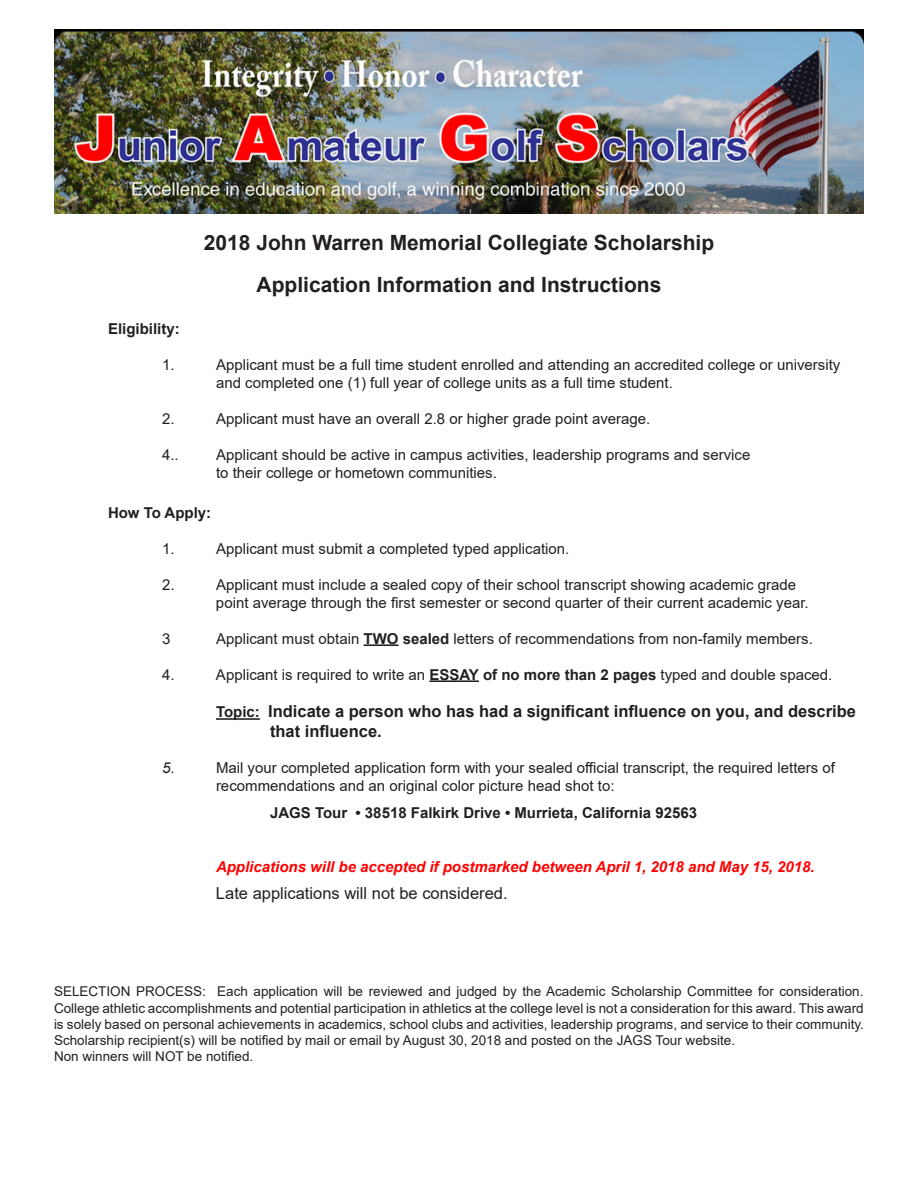
<style>
.page{position:relative;width:918px;height:1188px;background:#fff}
.page>*{position:absolute;margin:0;border:0;box-sizing:border-box;transform-origin:0 0}
.t1{font:700 21px "Arial";color:#231f20}
.t2{font:700 16.5px/19.8px "Arial";color:#231f20}
.t3{font:16.5px "Arial";color:#231f20}
.t4{font:15px "Arial";color:#231f20}
.t5{font:700 15px "Arial";color:#231f20}
.t6{font:italic 700 15px "Arial";color:#f00}
.t7{font:italic 15px "Arial";color:#231f20}
.t8{font:13.5px/16.2px "Arial";color:#231f20;text-align:justify}
.s1{font-weight:700}
.s2{font-size:15px}
.s3{font-style:normal}
</style>
<div class="page">
<hr style="left:364px;top:644px;width:35px;height:2px;background:#231f20">
<hr style="left:429px;top:680px;width:50px;height:2px;background:#231f20">
<hr style="left:216px;top:718px;width:44px;height:2px;background:#231f20">
<img style="left:54px;top:30px;width:810px;height:184px">
<p class="t1" style="left:204px;top:228px;width:512px">2018 John Warren Memorial Collegiate Scholarship</p>
<p class="t1" style="left:257px;top:270px;width:406px">Application Information and Instructions</p>
<p class="t5" style="left:108px;top:318px;width:73px">Eligibility:</p>
<p class="t4" style="left:162px;top:354px;width:14px">1.</p>
<p class="t4" style="left:216px;top:354px;width:626px">Applicant must be a full time student enrolled and attending an accredited college or university</p>
<p class="t4" style="left:216px;top:372px;width:458px">and completed one (1) full year of college units as a full time student.</p>
<p class="t4" style="left:162px;top:408px;width:14px">2.</p>
<p class="t4" style="left:216px;top:408px;width:436px">Applicant must have an overall 2.8 or higher grade point average.</p>
<p class="t4" style="left:162px;top:444px;width:18px">4..</p>
<p class="t4" style="left:216px;top:444px;width:536px">Applicant should be active in campus activities, leadership programs and service</p>
<p class="t4" style="left:216px;top:462px;width:282px">to their college or hometown communities.</p>
<p class="t5" style="left:108px;top:502px;width:105px">How To Apply:</p>
<p class="t4" style="left:162px;top:538px;width:14px">1.</p>
<p class="t4" style="left:216px;top:538px;width:355px">Applicant must submit a completed typed application.</p>
<p class="t4" style="left:162px;top:574px;width:14px">2.</p>
<p class="t4" style="left:216px;top:574px;width:582px">Applicant must include a sealed copy of their school transcript showing academic grade</p>
<p class="t4" style="left:216px;top:592px;width:594px">point average through the first semester or second quarter of their current academic year.</p>
<p class="t4" style="left:162px;top:628px;width:10px">3</p>
<p class="t4" style="left:216px;top:628px;width:598px">Applicant must obtain <span class="s1">TWO sealed</span> letters of recommendations from non-family members.</p>
<p class="t4" style="left:162px;top:664px;width:14px">4.</p>
<p class="t4" style="left:216px;top:664px;width:618px">Applicant is required to write an <span class="s1">ESSAY of no more than 2 pages</span> typed and double spaced.</p>
<p class="t2" style="left:270px;top:702px;width:587px;text-indent:-54px"><span class="s2">Topic:</span> Indicate a person who has had a significant influence on you, and describe that influence.</p>
<p class="t7" style="left:162px;top:758px;width:14px">5<span class="s3">.</span></p>
<p class="t4" style="left:216px;top:758px;width:621px">Mail your completed application form with your sealed official transcript, the required letters of</p>
<p class="t4" style="left:216px;top:776px;width:400px">recommendations and an original color picture head shot to:</p>
<p class="t5" style="left:270px;top:802px;width:429px">JAGS Tour • 38518 Falkirk Drive • Murrieta, California 92563</p>
<p class="t6" style="left:216px;top:857px;width:600px">Applications will be accepted if postmarked between April 1, 2018 and May 15, 2018.</p>
<p class="t3" style="left:216px;top:882px;width:293px">Late applications will not be considered.</p>
<p class="t8" style="left:54px;top:984px;width:811px">SELECTION PROCESS: Each application will be reviewed and judged by the Academic Scholarship Committee for consideration.<br>College athletic accomplishments and potential participation in athletics at the college level is not a consideration for this award. This award is solely based on personal achievements in academics, school clubs and activities, leadership programs, and service to their community.</p>
<p class="t8" style="left:54px;top:1032px;width:683px">Scholarship recipient(s) will be notified by mail or email by August 30, 2018 and posted on the JAGS Tour website.</p>
<p class="t8" style="left:54px;top:1048px;width:201px">Non winners will NOT be notified.</p>
</div>
